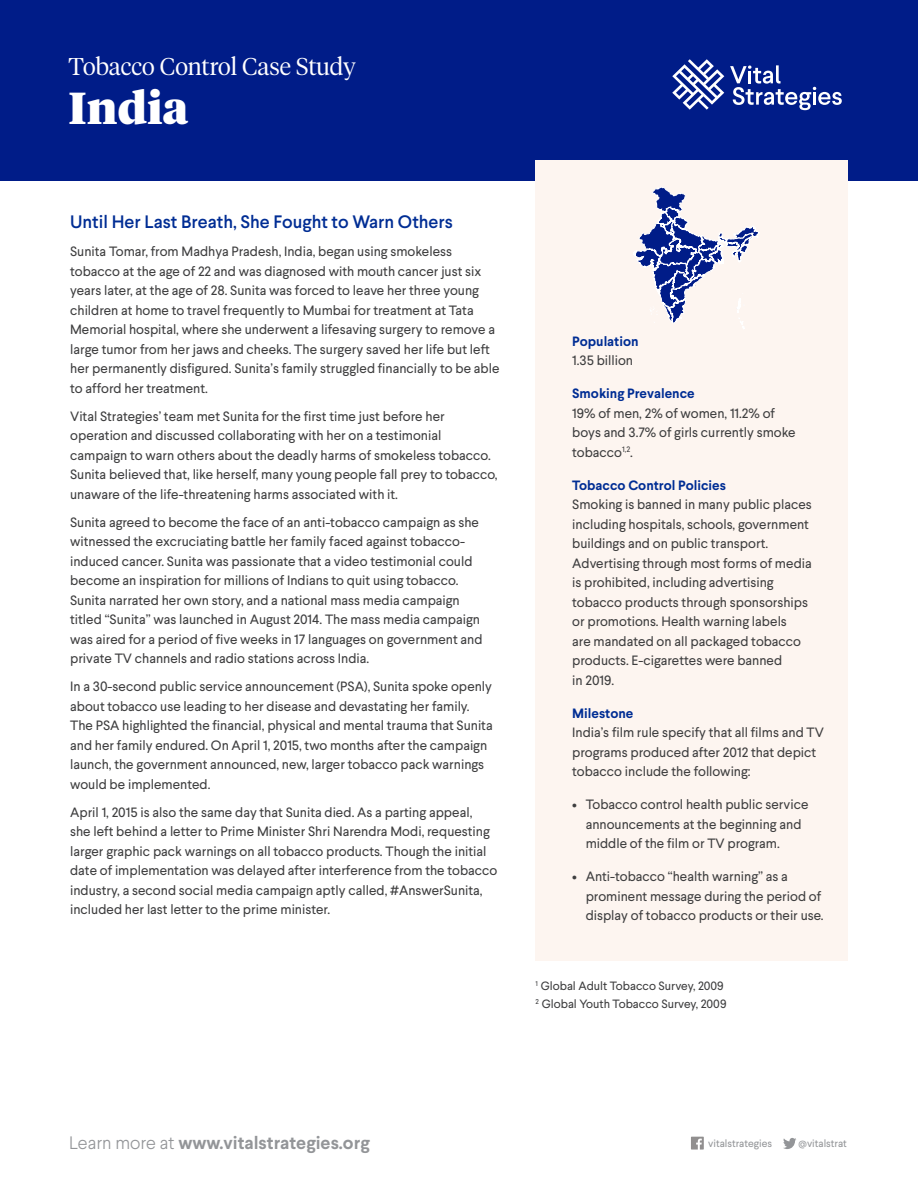
<style>
.page{position:relative;width:918px;height:1188px;background:#fff}
.page>*{position:absolute;margin:0;border:0;box-sizing:border-box;transform-origin:0 0}
.t1{font:900 44.7px "Tiempos Headline";color:#fff}
.t2{font:300 24.15px "Tiempos Headline";color:#fff}
.t3{font:500 18px "Larsseit";color:#002d94}
.t4{font:700 18px "Larsseit";color:#939598}
.Body_01{font:13.5px/19.5px "Larsseit";color:#3e3e3f}
.bullets_2{font:13.5px/19.5px "Larsseit";color:#3e3e3f}
.footnote{font:12px/18px "Larsseit";color:#3e3e3f}
.Body_02{font:10.5px "Larsseit";color:#939598}
.s1{font-weight:700;color:#002d94}
.s2{font-weight:300}
</style>
<div class="page">
<div style="left:0;top:0;width:918px;height:180px;background:#001c88"></div>
<svg style="left:672px;top:59px;width:52px;height:51px"></svg>
<svg style="left:730px;top:65px;width:112px;height:45px"></svg>
<svg style="left:691px;top:1137px;width:13px;height:13px"></svg>
<svg style="left:783px;top:1138px;width:13px;height:11px"></svg>
<div style="left:536px;top:160px;width:312px;height:801px;background:#fdf5f0"></div>
<svg style="left:633px;top:187px;width:126px;height:142px"></svg>
<p class="t2" style="left:69px;top:50px;width:289px">Tobacco Control Case Study</p>
<p class="t1" style="left:69px;top:77px;width:121px">India</p>
<p class="t3" style="left:70px;top:211px;width:384px">Until Her Last Breath, She Fought to Warn Others</p>
<p class="Body_01" style="left:70px;top:242px;width:431px">Sunita Tomar, from Madhya Pradesh, India, began using smokeless tobacco at the age of 22 and was diagnosed with mouth cancer just six years later, at the age of 28. Sunita was forced to leave her three young children at home to travel frequently to Mumbai for treatment at Tata Memorial hospital, where she underwent a lifesaving surgery to remove a large tumor from her jaws and cheeks. The surgery saved her life but left her permanently disfigured. Sunita’s family struggled financially to be able to afford her treatment.</p>
<p class="Body_01" style="left:70px;top:406px;width:429px">Vital Strategies’ team met Sunita for the first time just before her operation and discussed collaborating with her on a testimonial campaign to warn others about the deadly harms of smokeless tobacco.<br>Sunita believed that, like herself, many young people fall prey to tobacco, unaware of the life-threatening harms associated with it.</p>
<p class="Body_01" style="left:70px;top:512px;width:414px">Sunita agreed to become the face of an anti-tobacco campaign as she witnessed the excruciating battle her family faced against tobacco&shy;induced cancer. Sunita was passionate that a video testimonial could become an inspiration for millions of Indians to quit using tobacco.<br>Sunita narrated her own story, and a national mass media campaign titled “Sunita” was launched in August 2014. The mass media campaign was aired for a period of five weeks in 17 languages on government and private TV channels and radio stations across India.</p>
<p class="Body_01" style="left:70px;top:677px;width:424px">In a 30-second public service announcement (PSA), Sunita spoke openly about tobacco use leading to her disease and devastating her family.<br>The PSA highlighted the financial, physical and mental trauma that Sunita and her family endured. On April 1, 2015, two months after the campaign launch, the government announced, new, larger tobacco pack warnings would be implemented.</p>
<p class="Body_01" style="left:70px;top:802px;width:429px">April 1, 2015 is also the same day that Sunita died. As a parting appeal,<br>she left behind a letter to Prime Minister Shri Narendra Modi, requesting larger graphic pack warnings on all tobacco products. Though the initial date of implementation was delayed after interference from the tobacco industry, a second social media campaign aptly called, #AnswerSunita, included her last letter to the prime minister.</p>
<p class="bullets_2" style="left:572px;top:331px;width:68px"><span class="s1">Population<br></span>1.35 billion</p>
<p class="bullets_2" style="left:572px;top:384px;width:225px"><span class="s1">Smoking Prevalence<br></span>19% of men, 2% of women, 11.2% of boys and 3.7% of girls currently smoke tobacco<sup>1,2</sup>.</p>
<p class="bullets_2" style="left:572px;top:475px;width:241px"><span class="s1">Tobacco Control Policies<br></span>Smoking is banned in many public places including hospitals, schools, government buildings and on public transport.<br>Advertising through most forms of media is prohibited, including advertising tobacco products through sponsorships or promotions. Health warning labels<br>are mandated on all packaged tobacco products. E-cigarettes were banned<br>in 2019.</p>
<p class="bullets_2" style="left:572px;top:703px;width:253px"><span class="s1">Milestone<br></span>India’s film rule specify that all films and TV programs produced after 2012 that depict tobacco include the following:</p>
<p class="bullets_2" style="left:586px;top:795px;width:224px;text-indent:-14px">• Tobacco control health public service announcements at the beginning and middle of the film or TV program.</p>
<p class="bullets_2" style="left:586px;top:867px;width:239px;text-indent:-14px">• Anti-tobacco “health warning” as a prominent message during the period of display of tobacco products or their use.</p>
<p class="footnote" style="left:536px;top:977px;width:192px"><sup>1</sup> Global Adult Tobacco Survey, 2009<br><sup>2</sup> Global Youth Tobacco Survey, 2009</p>
<p class="t4" style="left:69px;top:1131px;width:302px"><span class="s2">Learn more at</span> www.vitalstrategies.org</p>
<p class="Body_02" style="left:708px;top:1136px;width:65px">vitalstrategies</p>
<p class="Body_02" style="left:799px;top:1136px;width:50px">@vitalstrat</p>
</div>
